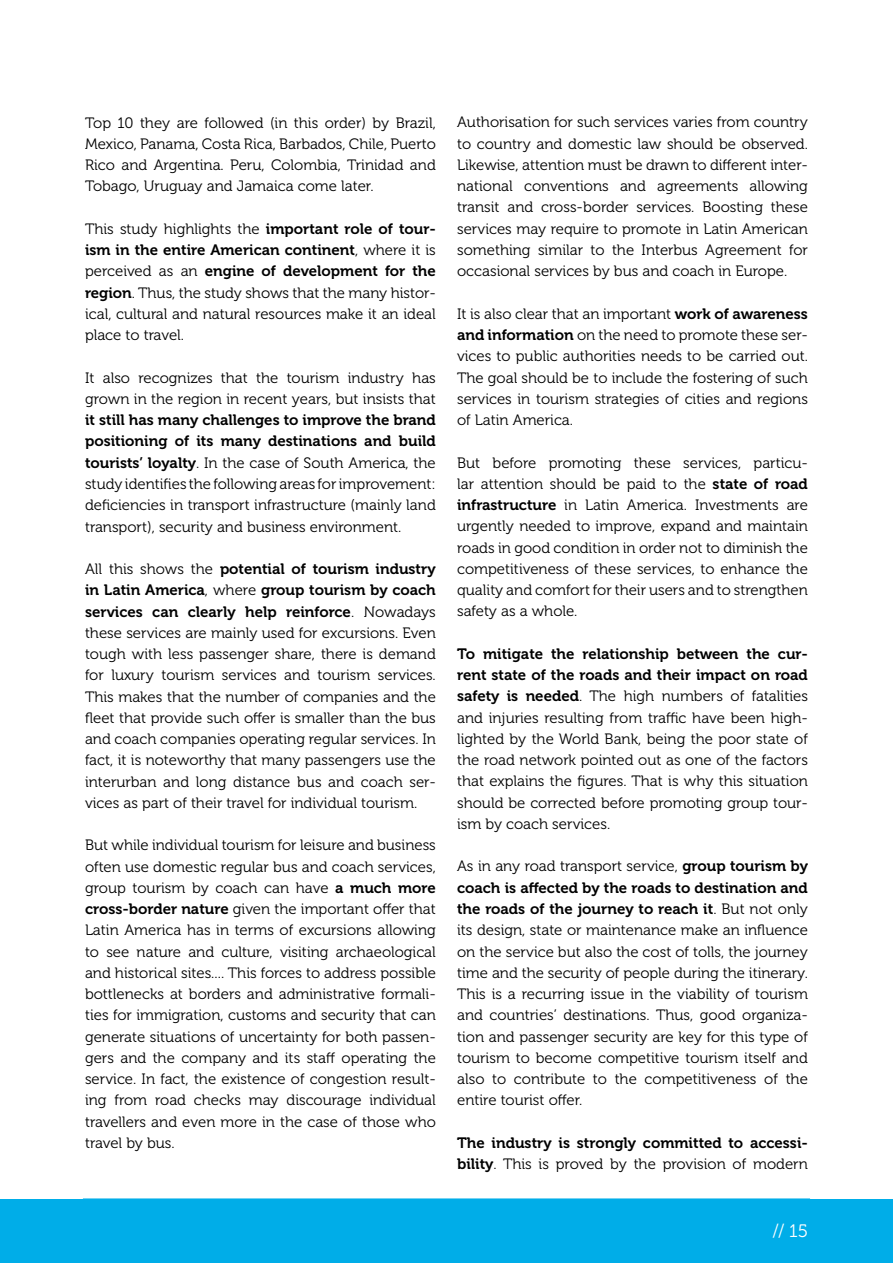
<style>
.page{position:relative;width:893px;height:1263px;background:#fff}
.page>*{position:absolute;margin:0;border:0;box-sizing:border-box;transform-origin:0 0}
.t1{font:18px "Museo 300";color:#fff}
.t2{font:15px/21.3px "Museo 300";color:#000;text-align:justify}
.t3{font:15px/21.3px "Museo 700";color:#000}
.s1{font-family:"Museo 700"}
.s2{font-family:"Museo 300"}
</style>
<div class="page">
<div style="left:0;top:1199px;width:893px;height:64px;background:#00ade8"></div>
<hr style="left:83px;top:1198px;width:727px;height:2px;background:#00ade8">
<p class="t2" style="left:85px;top:112px;width:352px">Top 10 they are followed (in this order) by Brazil, Mexico, Panama, Costa Rica, Barbados, Chile, Puerto Rico and Argentina. Peru, Colombia, Trinidad and Tobago, Uruguay and Jamaica come later.</p>
<p class="t2" style="left:85px;top:218px;width:352px">This study highlights the <span class="s1">important role of tour-</span></p>
<p class="t3" style="left:85px;top:239px;width:352px">ism in the entire American continent<span class="s2">, where it is perceived as an</span> engine of development for the</p>
<p class="t2" style="left:85px;top:282px;width:352px"><span class="s1">region</span>. Thus, the study shows that the many histor&shy;ical, cultural and natural resources make it an ideal place to travel.</p>
<p class="t2" style="left:85px;top:367px;width:352px">It also recognizes that the tourism industry has grown in the region in recent years, but insists that</p>
<p class="t3" style="left:85px;top:410px;width:352px">it still has many challenges to improve the brand positioning of its many destinations and build</p>
<p class="t2" style="left:85px;top:452px;width:352px"><span class="s1">tourists’ loyalty</span>. In the case of South America, the study identifies the following areas for improvement: deficiencies in transport infrastructure (mainly land transport), security and business environment.</p>
<p class="t3" style="left:85px;top:558px;width:352px;text-align:justify"><span class="s2">All this shows the</span> potential of tourism industry in Latin America<span class="s2">, where</span> group tourism by coach services can clearly help reinforce<span class="s2">. Nowadays</span></p>
<p class="t2" style="left:85px;top:622px;width:352px">these services are mainly used for excursions. Even tough with less passenger share, there is demand for luxury tourism services and tourism services.<br>This makes that the number of companies and the fleet that provide such offer is smaller than the bus and coach companies operating regular services. In fact, it is noteworthy that many passengers use the interurban and long distance bus and coach ser&shy;vices as part of their travel for individual tourism.</p>
<p class="t2" style="left:85px;top:835px;width:352px">But while individual tourism for leisure and business often use domestic regular bus and coach services, group tourism by coach can have <span class="s1">a much more cross-border nature</span> given the important offer that Latin America has in terms of excursions allowing to see nature and culture, visiting archaeological and historical sites.... This forces to address possible bottlenecks at borders and administrative formali&shy;ties for immigration, customs and security that can generate situations of uncertainty for both passen&shy;gers and the company and its staff operating the service. In fact, the existence of congestion result&shy;ing from road checks may discourage individual travellers and even more in the case of those who travel by bus.</p>
<p class="t2" style="left:457px;top:112px;width:352px">Authorisation for such services varies from country to country and domestic law should be observed.<br>Likewise, attention must be drawn to different inter&shy;national conventions and agreements allowing transit and cross-border services. Boosting these services may require to promote in Latin American something similar to the Interbus Agreement for occasional services by bus and coach in Europe.</p>
<p class="t2" style="left:457px;top:303px;width:352px">It is also clear that an important <span class="s1">work of awareness and information</span> on the need to promote these ser&shy;vices to public authorities needs to be carried out.<br>The goal should be to include the fostering of such services in tourism strategies of cities and regions of Latin America.</p>
<p class="t2" style="left:457px;top:452px;width:352px">But before promoting these services, particu&shy;lar attention should be paid to the <span class="s1">state of road infrastructure</span> in Latin America. Investments are urgently needed to improve, expand and maintain roads in good condition in order not to diminish the competitiveness of these services, to enhance the quality and comfort for their users and to strengthen safety as a whole.</p>
<p class="t3" style="left:457px;top:643px;width:352px">To mitigate the relationship between the cur&shy;rent state of the roads and their impact on road</p>
<p class="t2" style="left:457px;top:686px;width:352px"><span class="s1">safety is needed</span>. The high numbers of fatalities and injuries resulting from traffic have been high&shy;lighted by the World Bank, being the poor state of the road network pointed out as one of the factors that explains the figures. That is why this situation should be corrected before promoting group tour&shy;ism by coach services.</p>
<p class="t2" style="left:457px;top:856px;width:352px">As in any road transport service, <span class="s1">group tourism by</span></p>
<p class="t3" style="left:457px;top:877px;width:352px">coach is affected by the roads to destination and the roads of the journey to reach it<span class="s2">. But not only</span></p>
<p class="t2" style="left:457px;top:920px;width:352px">its design, state or maintenance make an influence on the service but also the cost of tolls, the journey time and the security of people during the itinerary.<br>This is a recurring issue in the viability of tourism and countries’ destinations. Thus, good organiza&shy;tion and passenger security are key for this type of tourism to become competitive tourism itself and also to contribute to the competitiveness of the entire tourist offer.</p>
<p class="t3" style="left:457px;top:1132px;width:352px">The industry is strongly committed to accessi-</p>
<p class="t2" style="left:457px;top:1153px;width:352px"><span class="s1">bility</span>. This is proved by the provision of modern</p>
<p class="t1" style="left:773px;top:1221px;width:37px">// 15</p>
</div>
